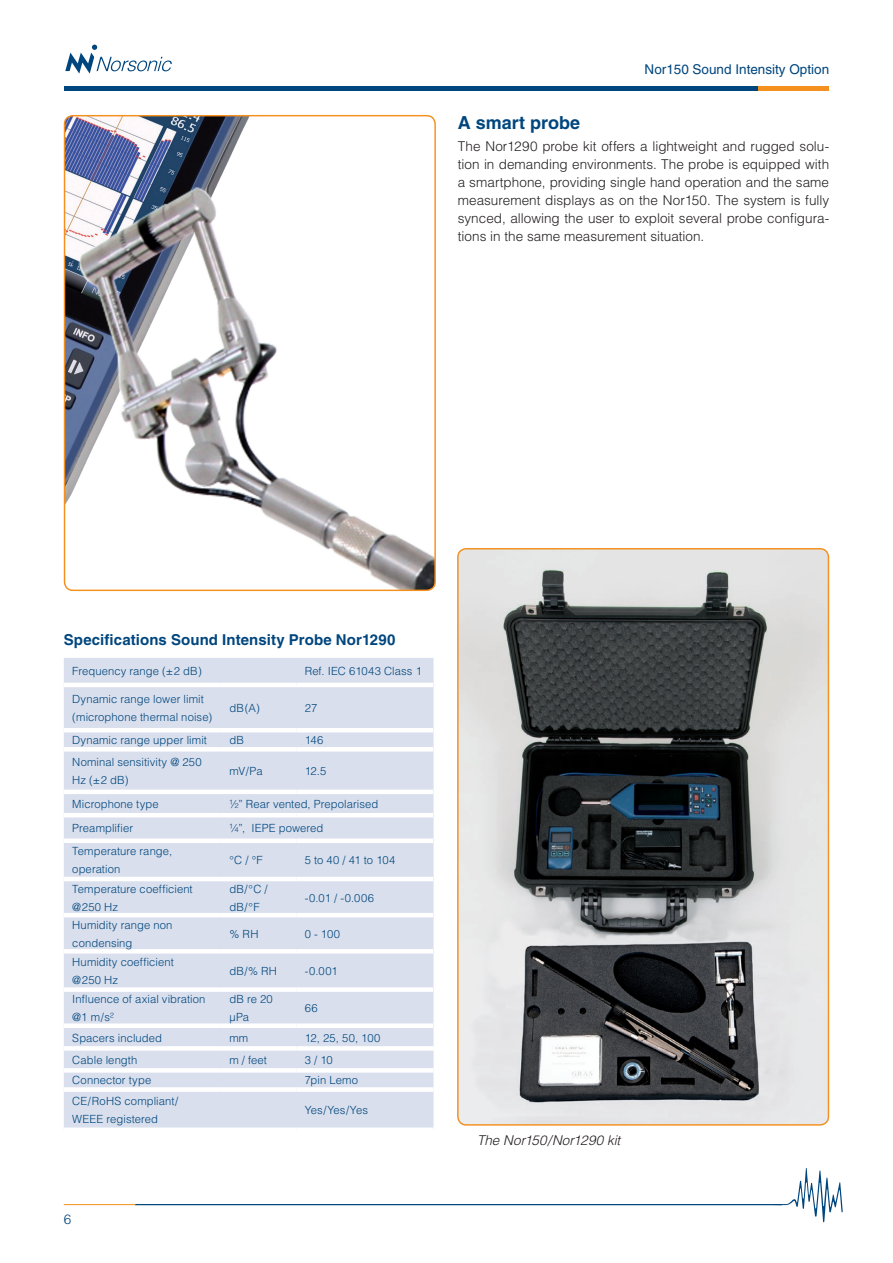
<style>
.page{position:relative;width:893px;height:1263px;background:#fff}
.page>*{position:absolute;margin:0;border:0;box-sizing:border-box;transform-origin:0 0}
.t1{font:700 18px "Helvetica";color:#00467e}
.t2{font:700 15px "Helvetica";letter-spacing:.005em;color:#00467e}
.t3{font:300 13.5px/18px "Helvetica";color:#231f20;text-align:justify}
.t4{font:13.5px "Helvetica";color:#00467e}
.t5{font:italic 300 13.5px "Helvetica";color:#231f20}
.t6{font:300 13.5px "Helvetica";color:#00467e}
.t7{font:300 11.25px/18px "Helvetica";letter-spacing:.01em;color:#00467e}
.t8{font:300 11.25px "Helvetica";letter-spacing:-.025em;color:#00467e}
</style>
<div class="page">
<svg style="left:773px;top:1168px;width:70px;height:54px"></svg>
<hr style="left:136px;top:1204px;width:646px;height:1px;background:#00467e">
<hr style="left:64px;top:1204px;width:72px;height:1px;background:#f4901d">
<svg style="left:65px;top:45px;width:107px;height:29px"></svg>
<div style="left:755px;top:86px;width:74px;height:5px;background:#f4901d"></div>
<div style="left:64px;top:86px;width:693px;height:5px;background:#00467e"></div>
<img style="left:65px;top:116px;width:370px;height:474px">
<div style="left:64px;top:658px;width:369px;height:388px;background:#d9dfec"></div>
<div style="left:64px;top:1051px;width:369px;height:76px;background:#d9dfec"></div>
<hr style="left:64px;top:683px;width:157px;height:4px;background:#fff">
<hr style="left:221px;top:683px;width:75px;height:4px;background:#fff">
<hr style="left:296px;top:683px;width:137px;height:4px;background:#fff">
<hr style="left:64px;top:728px;width:157px;height:4px;background:#fff">
<hr style="left:221px;top:728px;width:75px;height:4px;background:#fff">
<hr style="left:296px;top:728px;width:137px;height:4px;background:#fff">
<hr style="left:64px;top:747px;width:157px;height:4px;background:#fff">
<hr style="left:221px;top:747px;width:75px;height:4px;background:#fff">
<hr style="left:296px;top:747px;width:137px;height:4px;background:#fff">
<hr style="left:64px;top:790px;width:157px;height:4px;background:#fff">
<hr style="left:221px;top:790px;width:75px;height:4px;background:#fff">
<hr style="left:296px;top:790px;width:137px;height:4px;background:#fff">
<hr style="left:64px;top:813px;width:157px;height:4px;background:#fff">
<hr style="left:221px;top:813px;width:75px;height:4px;background:#fff">
<hr style="left:296px;top:813px;width:137px;height:4px;background:#fff">
<div style="left:64px;top:838px;width:157px;height:5px;background:#fff"></div>
<div style="left:221px;top:838px;width:75px;height:5px;background:#fff"></div>
<div style="left:296px;top:838px;width:137px;height:5px;background:#fff"></div>
<hr style="left:64px;top:877px;width:157px;height:4px;background:#fff">
<hr style="left:221px;top:877px;width:75px;height:4px;background:#fff">
<hr style="left:296px;top:877px;width:137px;height:4px;background:#fff">
<hr style="left:64px;top:913px;width:157px;height:4px;background:#fff">
<hr style="left:221px;top:913px;width:75px;height:4px;background:#fff">
<hr style="left:296px;top:913px;width:137px;height:4px;background:#fff">
<hr style="left:64px;top:949px;width:157px;height:4px;background:#fff">
<hr style="left:221px;top:949px;width:75px;height:4px;background:#fff">
<hr style="left:296px;top:949px;width:137px;height:4px;background:#fff">
<div style="left:64px;top:987px;width:157px;height:5px;background:#fff"></div>
<div style="left:221px;top:987px;width:75px;height:5px;background:#fff"></div>
<div style="left:296px;top:987px;width:137px;height:5px;background:#fff"></div>
<div style="left:64px;top:1023px;width:157px;height:5px;background:#fff"></div>
<div style="left:221px;top:1023px;width:75px;height:5px;background:#fff"></div>
<div style="left:296px;top:1023px;width:137px;height:5px;background:#fff"></div>
<div style="left:64px;top:1068px;width:157px;height:5px;background:#fff"></div>
<div style="left:221px;top:1068px;width:75px;height:5px;background:#fff"></div>
<div style="left:296px;top:1068px;width:137px;height:5px;background:#fff"></div>
<div style="left:64px;top:1087px;width:157px;height:5px;background:#fff"></div>
<div style="left:221px;top:1087px;width:75px;height:5px;background:#fff"></div>
<div style="left:296px;top:1087px;width:137px;height:5px;background:#fff"></div>
<img style="left:458px;top:549px;width:370px;height:576px">
<p class="t4" style="left:645px;top:62px;width:186px">Nor150 Sound Intensity Option</p>
<h1 class="t1" style="left:458px;top:112px;width:124px">A smart probe</h1>
<p class="t3" style="left:458px;top:137px;width:373px">The Nor1290 probe kit offers a lightweight and rugged solu&shy;tion in demanding environments. The probe is equipped with a smartphone, providing single hand operation and the same measurement displays as on the Nor150. The system is fully synced, allowing the user to exploit several probe configura&shy;tions in the same measurement situation.</p>
<h2 class="t2" style="left:64px;top:631px;width:333px">Specifications Sound Intensity Probe Nor1290</h2>
<p class="t7" style="left:72px;top:662px;width:131px">Frequency range (±2 dB)</p>
<p class="t7" style="left:305px;top:662px;width:119px">Ref. IEC 61043 Class 1</p>
<p class="t7" style="left:72px;top:690px;width:142px">Dynamic range lower limit (microphone thermal noise)</p>
<p class="t7" style="left:229px;top:699px;width:32px">dB(A)</p>
<p class="t7" style="left:305px;top:699px;width:14px">27</p>
<p class="t7" style="left:72px;top:731px;width:136px">Dynamic range upper limit</p>
<p class="t7" style="left:229px;top:731px;width:16px">dB</p>
<p class="t7" style="left:305px;top:731px;width:20px">146</p>
<p class="t7" style="left:72px;top:753px;width:131px">Nominal sensitivity @ 250<br>Hz (±2 dB)</p>
<p class="t7" style="left:229px;top:762px;width:35px">mV/Pa</p>
<p class="t7" style="left:305px;top:762px;width:23px">12.5</p>
<p class="t7" style="left:72px;top:795px;width:88px">Microphone type</p>
<p class="t7" style="left:229px;top:795px;width:150px">½” Rear vented, Prepolarised</p>
<p class="t7" style="left:72px;top:819px;width:62px">Preamplifier</p>
<p class="t7" style="left:229px;top:819px;width:95px">¼”, IEPE powered</p>
<p class="t7" style="left:72px;top:842px;width:101px">Temperature range, operation</p>
<p class="t7" style="left:229px;top:851px;width:35px">°C / °F</p>
<p class="t7" style="left:305px;top:851px;width:92px">5 to 40 / 41 to 104</p>
<p class="t7" style="left:72px;top:879px;width:122px">Temperature coefficient @250 Hz</p>
<p class="t7" style="left:229px;top:879px;width:40px">dB/°C / dB/°F</p>
<p class="t7" style="left:305px;top:888px;width:71px">-0.01 / -0.006</p>
<p class="t7" style="left:72px;top:916px;width:102px">Humidity range non condensing</p>
<p class="t7" style="left:229px;top:925px;width:31px">% RH</p>
<p class="t7" style="left:305px;top:925px;width:37px">0 - 100</p>
<p class="t7" style="left:72px;top:953px;width:103px">Humidity coefficient @250 Hz</p>
<p class="t7" style="left:229px;top:962px;width:49px">dB/% RH</p>
<p class="t7" style="left:305px;top:962px;width:35px">-0.001</p>
<p class="t7" style="left:72px;top:990px;width:135px">Influence of axial vibration @1 m/s²</p>
<p class="t7" style="left:229px;top:990px;width:45px">dB re 20 µPa</p>
<p class="t7" style="left:305px;top:999px;width:14px">66</p>
<p class="t7" style="left:72px;top:1028px;width:91px">Spacers included</p>
<p class="t7" style="left:229px;top:1028px;width:20px">mm</p>
<p class="t7" style="left:305px;top:1028px;width:77px">12, 25, 50, 100</p>
<p class="t7" style="left:72px;top:1051px;width:67px">Cable length</p>
<p class="t7" style="left:229px;top:1051px;width:39px">m / feet</p>
<p class="t7" style="left:305px;top:1051px;width:29px">3 / 10</p>
<p class="t7" style="left:72px;top:1071px;width:80px">Connector type</p>
<p class="t7" style="left:305px;top:1071px;width:55px">7pin Lemo</p>
<p class="t7" style="left:72px;top:1092px;width:107px">CE/RoHS compliant/<br>WEEE registered</p>
<p class="t8" style="left:305px;top:1103px;width:65px">Yes/Yes/Yes</p>
<p class="t6" style="left:64px;top:1211px;width:9px">6</p>
<p class="t5" style="left:477px;top:1132px;width:145px">The Nor150/Nor1290 kit</p>
</div>
